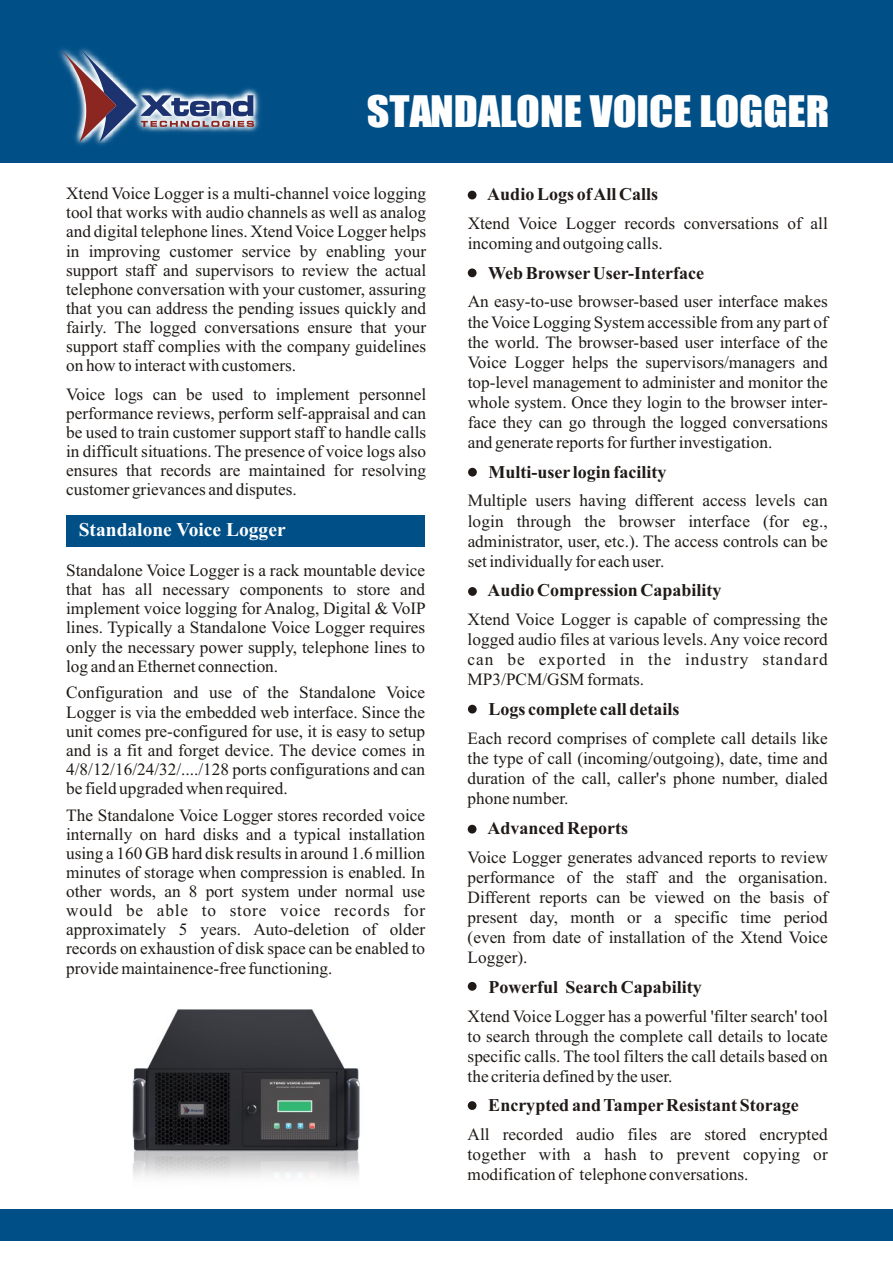
<style>
.page{position:relative;width:893px;height:1263px;background:#fff}
.page>*{position:absolute;margin:0;border:0;box-sizing:border-box;transform-origin:0 0}
.t1{font:40.2px "Impact";color:#fff;scale:1.09 1}
.t2{font:700 19.5px "Times New Roman";color:#fff}
.t3{font:700 18px "Times New Roman";color:#1f1a17}
.t4{font:17.25px/19px "Times New Roman";color:#1f1a17;text-align:justify}
</style>
<div class="page">
<div style="left:0;top:0;width:893px;height:162px;background:#004f87"></div>
<div style="left:1px;top:1209px;width:892px;height:32px;background:#004f87"></div>
<div style="left:66px;top:515px;width:359px;height:32px;background:#004f87"></div>
<img style="left:59px;top:48px;width:201px;height:97px">
<svg style="left:61px;top:50px;width:193px;height:92px"></svg>
<div style="left:468px;top:191px;width:8px;height:8px;background:#1f1a17;border-radius:50%"></div>
<div style="left:468px;top:268px;width:9px;height:9px;background:#1f1a17;border-radius:50%"></div>
<div style="left:468px;top:468px;width:9px;height:9px;background:#1f1a17;border-radius:50%"></div>
<div style="left:468px;top:587px;width:9px;height:9px;background:#1f1a17;border-radius:50%"></div>
<div style="left:468px;top:705px;width:9px;height:8px;background:#1f1a17;border-radius:50%"></div>
<div style="left:468px;top:825px;width:8px;height:8px;background:#1f1a17;border-radius:50%"></div>
<div style="left:468px;top:982px;width:9px;height:9px;background:#1f1a17;border-radius:50%"></div>
<div style="left:468px;top:1101px;width:8px;height:9px;background:#1f1a17;border-radius:50%"></div>
<img style="left:132px;top:1009px;width:228px;height:169px">
<h1 class="t1" style="left:367px;top:95px;width:426px">STANDALONE VOICE LOGGER</h1>
<p class="t4" style="left:66px;top:186px;width:361px">Xtend Voice Logger is a multi-channel voice logging tool that works with audio channels as well as analog and digital telephone lines. Xtend Voice Logger helps in improving customer service by enabling your support staff and supervisors to review the actual telephone conversation with your customer, assuring that you can address the pending issues quickly and fairly. The logged conversations ensure that your support staff complies with the company guidelines on how to interact with customers.</p>
<p class="t4" style="left:66px;top:386px;width:361px">Voice logs can be used to implement personnel performance reviews, perform self-appraisal and can be used to train customer support staff to handle calls in difficult situations. The presence of voice logs also ensures that records are maintained for resolving customer grievances and disputes.</p>
<p class="t2" style="left:79px;top:522px;width:208px">Standalone Voice Logger</p>
<p class="t4" style="left:66px;top:562px;width:361px">Standalone Voice Logger is a rack mountable device that has all necessary components to store and implement voice logging for Analog, Digital &amp; VoIP lines. Typically a Standalone Voice Logger requires only the necessary power supply, telephone lines to log and an Ethernet connection.</p>
<p class="t4" style="left:66px;top:685px;width:361px">Configuration and use of the Standalone Voice Logger is via the embedded web interface. Since the unit comes pre-configured for use, it is easy to setup and is a fit and forget device. The device comes in 4/8/12/16/24/32/..../128 ports configurations and can be field upgraded when required.</p>
<p class="t4" style="left:66px;top:807px;width:361px">The Standalone Voice Logger stores recorded voice internally on hard disks and a typical installation using a 160 GB hard disk results in around 1.6 million minutes of storage when compression is enabled. In other words, an 8 port system under normal use would be able to store voice records for approximately 5 years. Auto-deletion of older records on exhaustion of disk space can be enabled to provide maintainence-free functioning.</p>
<p class="t3" style="left:487px;top:188px;width:172px">Audio Logs of All Calls</p>
<p class="t4" style="left:468px;top:215px;width:362px;line-height:20.1px">Xtend Voice Logger records conversations of all incoming and outgoing calls.</p>
<p class="t3" style="left:488px;top:266px;width:218px">Web BrowserUser-Interface</p>
<p class="t4" style="left:468px;top:293px;width:362px;line-height:20.1px">An easy-to-use browser-based user interface makes the Voice Logging System accessible from any part of the world. The browser-based user interface of the Voice Logger helps the supervisors/managers and top-level management to administer and monitor the whole system. Once they login to the browser inter&shy;face they can go through the logged conversations and generate reports for further investigation.</p>
<p class="t3" style="left:488px;top:465px;width:180px">Multi-user login facility</p>
<p class="t4" style="left:468px;top:492px;width:362px;line-height:20.1px">Multiple users having different access levels can login through the browser interface (for eg., administrator, user, etc.). The access controls can be set individually for each user.</p>
<p class="t3" style="left:487px;top:584px;width:236px">Audio Compression Capability</p>
<p class="t4" style="left:468px;top:611px;width:362px;line-height:20.1px">Xtend Voice Logger is capable of compressing the logged audio files at various levels. Any voice record can be exported in the industry standard MP3/PCM/GSM formats.</p>
<p class="t3" style="left:488px;top:703px;width:193px">Logs complete call details</p>
<p class="t4" style="left:468px;top:730px;width:362px;line-height:20.1px">Each record comprises of complete call details like the type of call (incoming/outgoing), date, time and duration of the call, caller's phone number, dialed phone number.</p>
<p class="t3" style="left:487px;top:822px;width:142px">Advanced Reports</p>
<p class="t4" style="left:468px;top:848px;width:362px;line-height:20.1px">Voice Logger generates advanced reports to review performance of the staff and the organisation.<br>Different reports can be viewed on the basis of present day, month or a specific time period (even from date of installation of the Xtend Voice Logger).</p>
<p class="t3" style="left:488px;top:980px;width:215px">Powerful Search Capability</p>
<p class="t4" style="left:468px;top:1007px;width:362px;line-height:20.1px">Xtend Voice Logger has a powerful 'filter search' tool to search through the complete call details to locate specific calls. The tool filters the call details based on the criteria defined by the user.</p>
<p class="t3" style="left:488px;top:1099px;width:312px">Encrypted and TamperResistant Storage</p>
<p class="t4" style="left:468px;top:1126px;width:362px;line-height:20.1px">All recorded audio files are stored encrypted together with a hash to prevent copying or modification of telephone conversations.</p>
</div>
